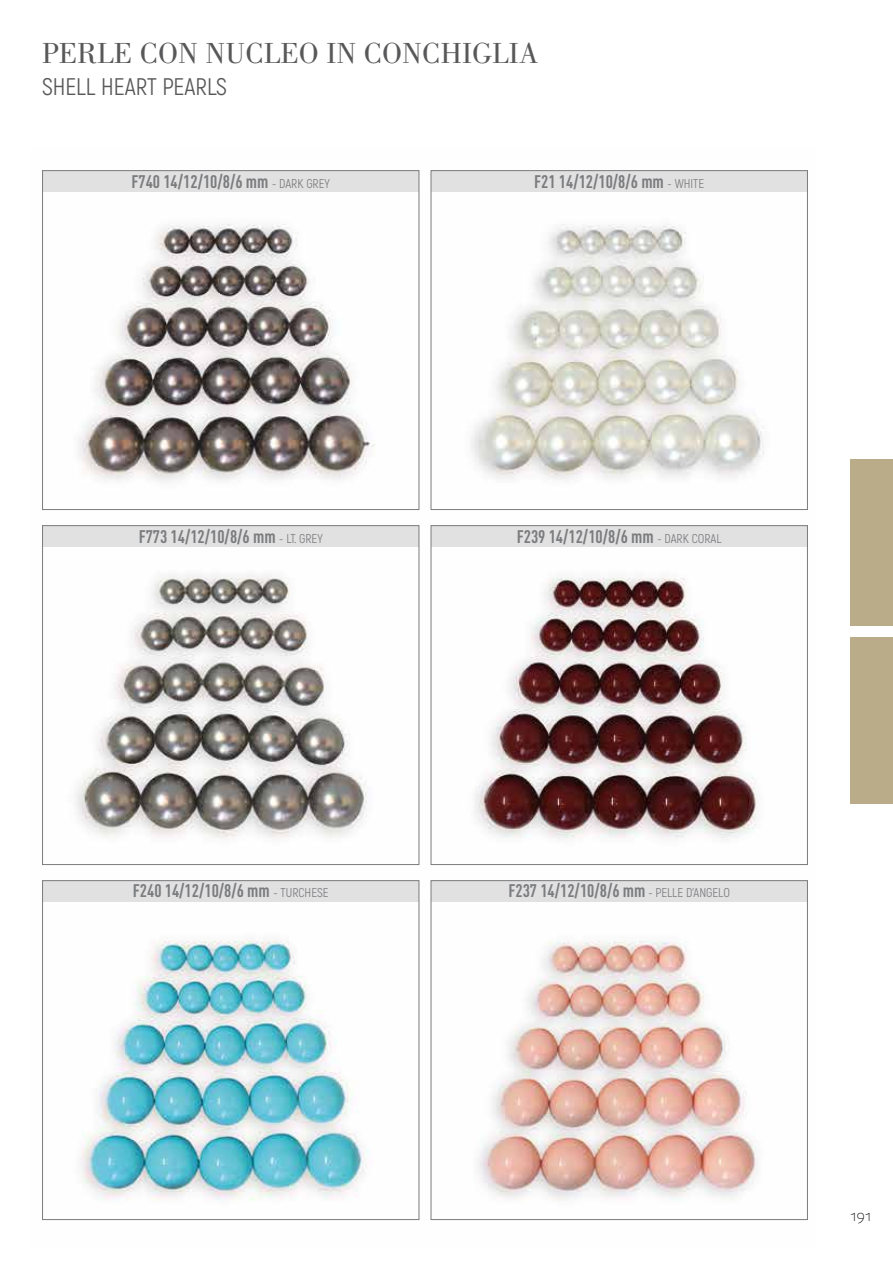
<style>
.page{position:relative;width:893px;height:1263px;background:#fff}
.page>*{position:absolute;margin:0;border:0;box-sizing:border-box;transform-origin:0 0}
.t1{font:30px "Bodoni Std";color:#58585a}
.t2{font:24px "Akrobat";color:#58585a}
.t3{font:700 condensed 18px "DIN Pro";color:#7b7c7e}
.t4{font:100 15px "Daxline Pro";color:#000}
.s1{font-family:"Akrobat";font-weight:400;font-stretch:normal;font-size:12.75px}
</style>
<div class="page">
<div style="left:850px;top:637px;width:43px;height:167px;background:#baab89"></div>
<div style="left:850px;top:459px;width:43px;height:166px;background:#baab89"></div>
<img style="left:43px;top:170px;width:764px;height:1051px">
<div style="left:43px;top:526px;width:376px;height:21px;background:#e1e1e2"></div>
<div style="left:42px;top:525px;width:377px;height:340px;border:1px solid #7b7c7e"></div>
<div style="left:431px;top:526px;width:376px;height:21px;background:#e1e1e2"></div>
<div style="left:431px;top:525px;width:377px;height:340px;border:1px solid #7b7c7e"></div>
<div style="left:43px;top:881px;width:376px;height:21px;background:#e1e1e2"></div>
<div style="left:42px;top:880px;width:377px;height:340px;border:1px solid #7b7c7e"></div>
<div style="left:431px;top:881px;width:376px;height:21px;background:#e1e1e2"></div>
<div style="left:431px;top:880px;width:377px;height:340px;border:1px solid #7b7c7e"></div>
<div style="left:43px;top:171px;width:376px;height:21px;background:#e1e1e2"></div>
<div style="left:42px;top:170px;width:377px;height:340px;border:1px solid #7b7c7e"></div>
<div style="left:431px;top:171px;width:376px;height:21px;background:#e1e1e2"></div>
<div style="left:431px;top:170px;width:377px;height:340px;border:1px solid #7b7c7e"></div>
<h1 class="t1" style="left:42px;top:37px;width:498px">PERLE CON NUCLEO IN CONCHIGLIA</h1>
<h2 class="t2" style="left:42px;top:72px;width:186px">SHELL HEART PEARLS</h2>
<p class="t3" style="left:132px;top:168px;width:200px">F740 14/12/10/8/6 mm <span class="s1">- DARK GREY</span></p>
<p class="t3" style="left:534px;top:168px;width:171px">F21 14/12/10/8/6 mm <span class="s1">- WHITE</span></p>
<p class="t3" style="left:139px;top:523px;width:186px">F773 14/12/10/8/6 mm <span class="s1">- LT. GREY</span></p>
<p class="t3" style="left:133px;top:877px;width:197px">F240 14/12/10/8/6 mm <span class="s1">- TURCHESE</span></p>
<p class="t3" style="left:517px;top:523px;width:206px">F239 14/12/10/8/6 mm <span class="s1">- DARK CORAL</span></p>
<p class="t3" style="left:508px;top:877px;width:223px">F237 14/12/10/8/6 mm <span class="s1">- PELLE D’ANGELO</span></p>
<p class="t4" style="left:850px;top:1205px;width:22px">191</p>
</div>
